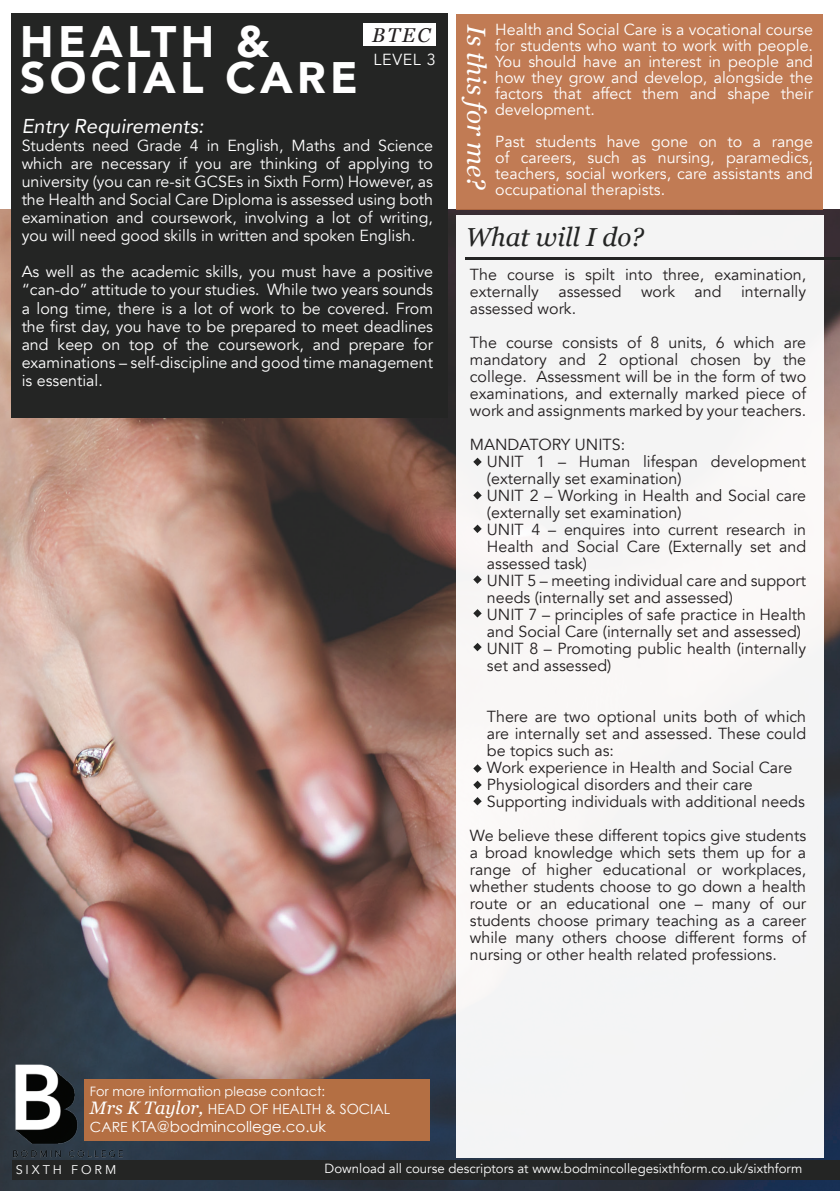
<style>
.page{position:relative;width:840px;height:1191px;background:#fff}
.page>*{position:absolute;margin:0;border:0;box-sizing:border-box;transform-origin:0 0}
.t1{font:900 44px "Avenir";letter-spacing:.1em;color:#fff}
.t2{font:italic 26px "Georgia";color:#242524}
.t3{font:italic 26px "Georgia";color:#fff}
.t4{font:italic 20px "Avenir";color:#fff}
.t5{font:italic 20px "Georgia";color:#231f20}
.t6{font:16px/17px "Avenir";color:#231f20;text-align:justify}
.t7{font:16px/18px "Avenir";color:#fff;text-align:justify}
.t8{font:15px "Century Gothic";color:#fff}
.t9{font:14px "Century Gothic";color:#fff}
.t10{font:13.2px "Avenir";color:#fff}
.t11{font:13px "Century Gothic";color:#fff}
.t12{font:12.6px "Avenir";letter-spacing:.23em;color:#fff}
.s1{font-family:"Georgia";font-style:italic;font-size:18px}
.s2{font-size:14px}
</style>
<div class="page">
<img style="left:0;top:210px;width:839px;height:981px">
<div style="left:456px;top:215px;width:367px;height:943px;background:#f4f4f5"></div>
<hr style="left:465px;top:257px;width:374px;height:2px;background:#242524">
<div style="left:456px;top:14px;width:366px;height:196px;background:#c17b54"></div>
<div style="left:11px;top:14px;width:436px;height:404px;background:#242524"></div>
<img style="left:3px;top:1052px;width:124px;height:106px">
<div style="left:12px;top:1160px;width:827px;height:20px;background:#242524"></div>
<div style="left:85px;top:1079px;width:345px;height:62px;background:#b46f43"></div>
<div style="left:363px;top:24px;width:73px;height:22px;background:#fff"></div>
<svg style="left:473px;top:458px;width:8px;height:8px"></svg>
<svg style="left:473px;top:491px;width:8px;height:8px"></svg>
<svg style="left:473px;top:524px;width:8px;height:9px"></svg>
<svg style="left:473px;top:575px;width:8px;height:9px"></svg>
<svg style="left:473px;top:609px;width:8px;height:8px"></svg>
<svg style="left:473px;top:643px;width:8px;height:8px"></svg>
<svg style="left:473px;top:764px;width:8px;height:8px"></svg>
<svg style="left:473px;top:780px;width:8px;height:9px"></svg>
<svg style="left:473px;top:797px;width:8px;height:8px"></svg>
<p class="t7" style="left:495px;top:22px;width:319px;line-height:16px">Health and Social Care is a vocational course for students who want to work with people.<br>You should have an interest in people and how they grow and develop, alongside the factors that affect them and shape their development.</p>
<p class="t7" style="left:495px;top:134px;width:319px;line-height:16px">Past students have gone on to a range of careers, such as nursing, paramedics, teachers, social workers, care assistants and occupational therapists.</p>
<p class="t5" style="left:372px;top:20px;width:59px">BTEC</p>
<p class="t3" style="left:495px;top:25px;width:167px;rotate:90deg">Is this for me?</p>
<p class="t1" style="left:20px;top:4px;width:251px">HEALTH &amp;</p>
<p class="t1" style="left:20px;top:40px;width:339px">SOCIAL CARE</p>
<p class="t7" style="left:373px;top:51px;width:63px">LEVEL 3</p>
<p class="t4" style="left:22px;top:114px;width:183px">Entry Requirements:</p>
<p class="t7" style="left:22px;top:137px;width:412px">Students need Grade 4 in English, Maths and Science which are necessary if you are thinking of applying to university (you can re-sit GCSEs in Sixth Form) However, as the Health and Social Care Diploma is assessed using both examination and coursework, involving a lot of writing, you will need good skills in written and spoken English.</p>
<p class="t7" style="left:22px;top:263px;width:412px">As well as the academic skills, you must have a positive “can-do” attitude to your studies. While two years sounds a long time, there is a lot of work to be covered. From the first day, you have to be prepared to meet deadlines and keep on top of the coursework, and prepare for examinations – self-discipline and good time management is essential.</p>
<p class="t2" style="left:465px;top:218px;width:180px">What will I do?</p>
<p class="t6" style="left:469px;top:266px;width:337px">The course is spilt into three, examination, externally assessed work and internally assessed work.</p>
<p class="t6" style="left:469px;top:334px;width:337px">The course consists of 8 units, 6 which are mandatory and 2 optional chosen by the college. Assessment will be in the form of two examinations, and externally marked piece of work and assignments marked by your teachers.</p>
<p class="t6" style="left:469px;top:436px;width:157px">MANDATORY UNITS:</p>
<p class="t6" style="left:486px;top:453px;width:320px">UNIT 1 – Human lifespan development (externally set examination)</p>
<p class="t6" style="left:486px;top:487px;width:320px">UNIT 2 – Working in Health and Social care (externally set examination)</p>
<p class="t6" style="left:486px;top:521px;width:320px">UNIT 4 – enquires into current research in Health and Social Care (Externally set and assessed task)</p>
<p class="t6" style="left:486px;top:572px;width:320px">UNIT 5 – meeting individual care and support needs (internally set and assessed)</p>
<p class="t6" style="left:486px;top:606px;width:320px">UNIT 7 – principles of safe practice in Health and Social Care (internally set and assessed)</p>
<p class="t6" style="left:486px;top:640px;width:320px">UNIT 8 – Promoting public health (internally set and assessed)</p>
<p class="t6" style="left:486px;top:708px;width:320px">There are two optional units both of which are internally set and assessed. These could be topics such as:</p>
<p class="t6" style="left:486px;top:759px;width:306px">Work experience in Health and Social Care</p>
<p class="t6" style="left:486px;top:776px;width:267px">Physiological disorders and their care</p>
<p class="t6" style="left:486px;top:793px;width:319px">Supporting individuals with additional needs</p>
<p class="t6" style="left:469px;top:827px;width:337px">We believe these different topics give students a broad knowledge which sets them up for a range of higher educational or workplaces, whether students choose to go down a health route or an educational one – many of our students choose primary teaching as a career while many others choose different forms of nursing or other health related professions.</p>
<p class="t11" style="left:90px;top:1083px;width:236px">For more information please contact:</p>
<p class="t9" style="left:90px;top:1100px;width:301px"><span class="s1">Mrs K Taylor,</span> HEAD OF HEALTH &amp; SOCIAL</p>
<p class="t8" style="left:90px;top:1117px;width:237px"><span class="s2">CARE</span> KTA@bodmincollege.co.uk</p>
<p class="t12" style="left:16px;top:1162px;width:102px">SIXTH FORM</p>
<p class="t10" style="left:324px;top:1161px;width:479px">Download all course descriptors at www.bodmincollegesixthform.co.uk/sixthform</p>
</div>
